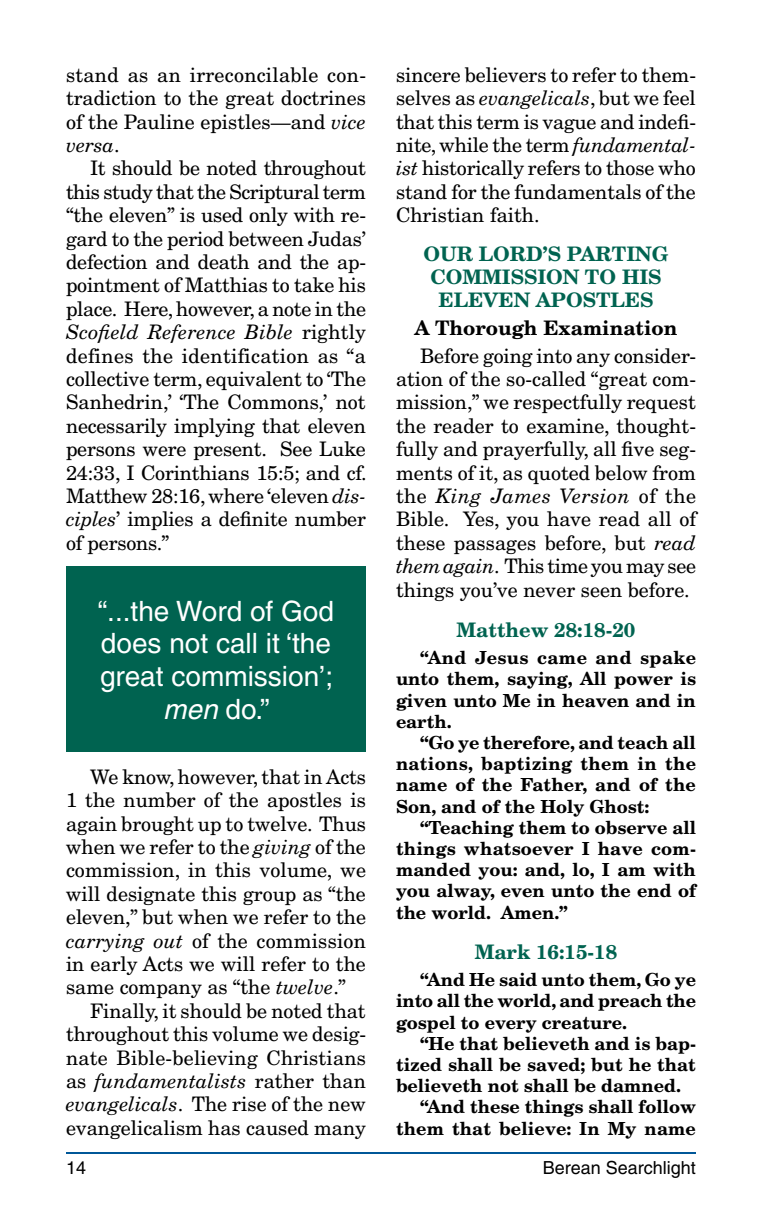
<style>
.page{position:relative;width:774px;height:1224px;background:#fff}
.page>*{position:absolute;margin:0;border:0;box-sizing:border-box;transform-origin:0 0}
.t1{font:28px/32.8px "Helvetica";color:#fff;text-align:center}
.t2{font:20px/23.4px "New Century Schlbk";color:#000;text-align:justify}
.t3{font:700 20px "New Century Schlbk";color:#006350}
.t4{font:700 20px "New Century Schlbk";color:#000}
.t5{font:700 18px/21.2px "New Century Schlbk";color:#000;text-align:justify}
.t6{font:18px "Helvetica";color:#000}
.s1{font-style:italic}
</style>
<div class="page">
<hr style="left:66px;top:1152px;width:630px;height:2px;background:#005798">
<div style="left:66px;top:566px;width:300px;height:186px;background:#006350"></div>
<p class="t2" style="left:66px;top:63px;width:302px">stand as an irreconcilable con&shy;tradiction to the great doctrines of the Pauline epistles—and <span class="s1">vice versa</span>.</p>
<p class="t2" style="left:66px;top:157px;width:302px;text-indent:24px">It should be noted throughout this study that the Scriptural term “the eleven” is used only with re&shy;gard to the period between Judas’ defection and death and the ap&shy;pointment of Matthias to take his place. Here, however, a note in the <span class="s1">Scofield Reference Bible</span> rightly defines the identification as “a collective term, equivalent to ‘The Sanhedrin,’ ‘The Commons,’ not necessarily implying that eleven persons were present. See Luke 24:33, I Corinthians 15:5; and cf.<br>Matthew 28:16, where ‘eleven <span class="s1">dis&shy;ciples</span>’ implies a definite number of persons.”</p>
<h1 class="t1" style="left:98px;top:594px;width:238px">“...the Word of God does not call it ‘the great commission’; <span class="s1">men</span> do.”</h1>
<p class="t2" style="left:66px;top:765px;width:302px;text-indent:24px">We know, however, that in Acts 1 the number of the apostles is again brought up to twelve. Thus when we refer to the <span class="s1">giving</span> of the commission, in this volume, we will designate this group as “the eleven,” but when we refer to the <span class="s1">carrying out</span> of the commission in early Acts we will refer to the same company as “the <span class="s1">twelve</span>.”</p>
<p class="t2" style="left:66px;top:999px;width:302px;text-indent:24px">Finally, it should be noted that throughout this volume we desig&shy;nate Bible-believing Christians as <span class="s1">fundamentalists</span> rather than <span class="s1">evangelicals</span>. The rise of the new evangelicalism has caused many</p>
<p class="t2" style="left:396px;top:63px;width:302px">sincere believers to refer to them&shy;selves as <span class="s1">evangelicals</span>, but we feel that this term is vague and indefi&shy;nite, while the term <span class="s1">fundamental&shy;ist</span> historically refers to those who stand for the fundamentals of the Christian faith.</p>
<p class="t3" style="left:423px;top:242px;width:73px">our lord</p>
<p class="t3" style="left:543px;top:242px;width:40px">’s parting</p>
<p class="t3" style="left:430px;top:265px;width:16px">commission</p>
<p class="t3" style="left:585px;top:265px;width:51px">to his</p>
<p class="t3" style="left:439px;top:288px;width:17px">eleven</p>
<p class="t3" style="left:536px;top:288px;width:16px">apostles</p>
<p class="t4" style="left:415px;top:315px;width:264px">A Thorough Examination</p>
<p class="t2" style="left:396px;top:344px;width:302px;text-indent:24px">Before going into any consider&shy;ation of the so-called “great com&shy;mission,” we respectfully request the reader to examine, thought&shy;fully and prayerfully, all five seg&shy;ments of it, as quoted below from the <span class="s1">King James Version</span> of the Bible. Yes, you have read all of these passages before, but <span class="s1">read them again</span>. This time you may see things you’ve never seen before.</p>
<p class="t3" style="left:457px;top:617px;width:180px">Matthew 28:18-20</p>
<p class="t5" style="left:396px;top:647px;width:302px;text-indent:24px">“And Jesus came and spake unto them, saying, All power is given unto Me in heaven and in earth.</p>
<p class="t5" style="left:396px;top:732px;width:302px;text-indent:24px">“Go ye therefore, and teach all nations, baptizing them in the name of the Father, and of the Son, and of the Holy Ghost:</p>
<p class="t5" style="left:396px;top:817px;width:302px;text-indent:24px">“Teaching them to observe all things whatsoever I have com&shy;manded you: and, lo, I am with you alway, even unto the end of the world. Amen.”</p>
<p class="t3" style="left:475px;top:939px;width:144px">Mark 16:15-18</p>
<p class="t5" style="left:396px;top:969px;width:302px;text-indent:24px">“And He said unto them, Go ye into all the world, and preach the gospel to every creature.</p>
<p class="t5" style="left:420px;top:1033px;width:278px">“He that believeth and is bap-</p>
<p class="t5" style="left:396px;top:1054px;width:301px">tized shall be saved; but he that</p>
<p class="t5" style="left:396px;top:1075px;width:287px">believeth not shall be damned.</p>
<p class="t5" style="left:420px;top:1096px;width:278px">“And these things shall follow</p>
<p class="t5" style="left:396px;top:1117px;width:301px">them that believe: In My name</p>
<p class="t6" style="left:66px;top:1157px;width:20px">14</p>
<p class="t6" style="left:543px;top:1157px;width:155px">Berean Searchlight</p>
</div>
